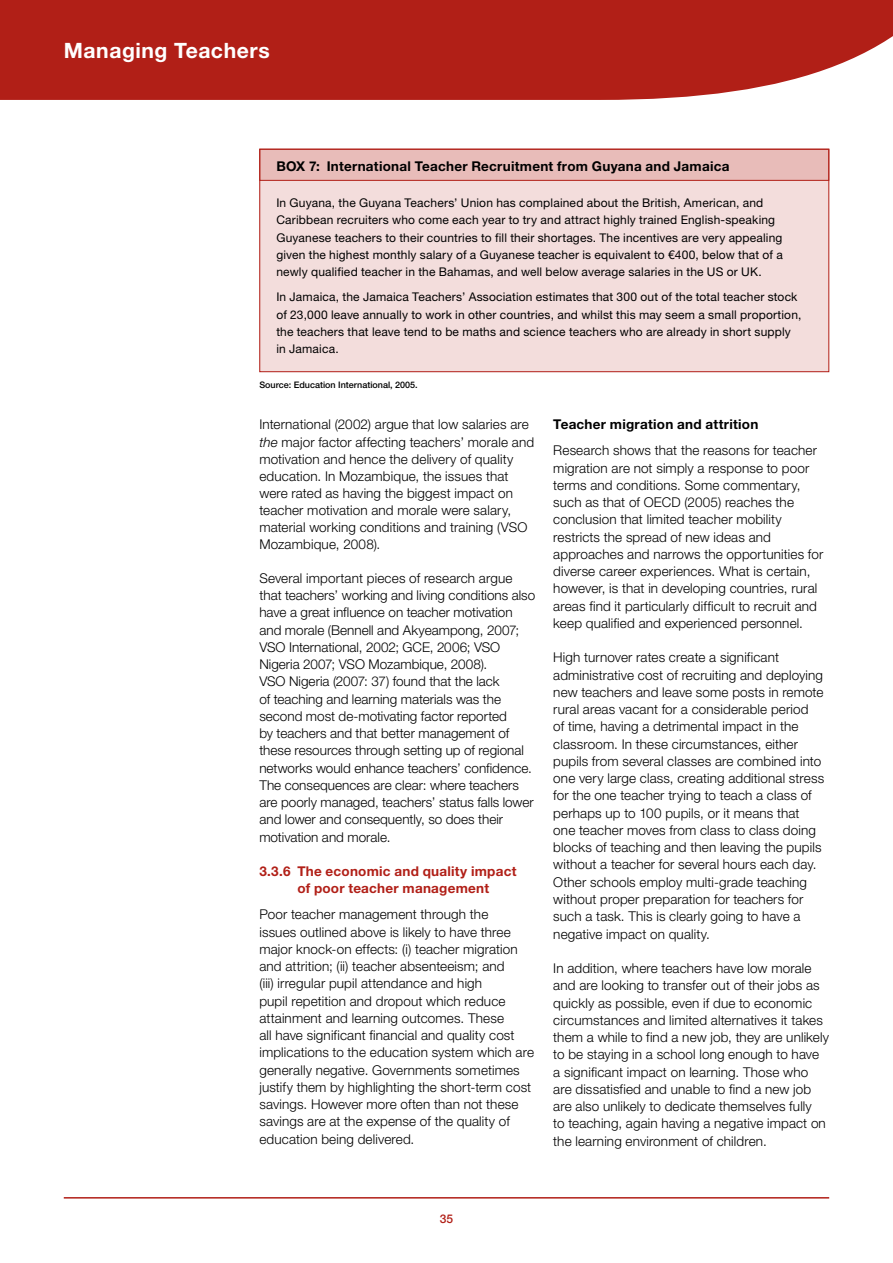
<style>
.page{position:relative;width:893px;height:1263px;background:#fff}
.page>*{position:absolute;margin:0;border:0;box-sizing:border-box;transform-origin:0 0}
.t1{font:700 21.15px "Helvetica Neue LT";letter-spacing:.025em;color:#fff}
.t2{font:300 13.5px/17.2px "Helvetica Neue LT";letter-spacing:.01em;color:#000}
.t3{font:700 13.5px "Helvetica Neue LT";letter-spacing:.02em;color:#000}
.t4{font:700 13.5px/17.2px "Helvetica Neue LT";letter-spacing:.02em;color:#b11f17}
.t5{font:12px/17.2px "Helvetica Neue LT";letter-spacing:.015em;color:#000}
.t6{font:500 12px "Helvetica Neue LT";color:#b11f17}
.t7{font:500 9px "Helvetica Neue LT";color:#000}
.s1{font-style:italic}
</style>
<div class="page">
<div style="left:0;top:0;width:893px;height:100px;background:#b11f17"></div>
<hr style="left:64px;top:1197px;width:765px;height:1px;background:#b11f17">
<div style="left:259px;top:181px;width:570px;height:191px;background:#f3dddc"></div>
<div style="left:259px;top:149px;width:570px;height:32px;background:#e8bcb9;border:1px solid #b11f17"></div>
<div style="left:259px;top:149px;width:570px;height:223px;border:1px solid #b11f17"></div>
<h1 class="t1" style="left:64px;top:38px;width:208px">Managing Teachers</h1>
<p class="t3" style="left:276px;top:157px;width:455px">BOX 7: International Teacher Recruitment from Guyana and Jamaica</p>
<p class="t5" style="left:276px;top:194px;width:508px">In Guyana, the Guyana Teachers’ Union has complained about the British, American, and Caribbean recruiters who come each year to try and attract highly trained English-speaking Guyanese teachers to their countries to fill their shortages. The incentives are very appealing given the highest monthly salary of a Guyanese teacher is equivalent to €400, below that of a newly qualified teacher in the Bahamas, and well below average salaries in the US or UK.</p>
<p class="t5" style="left:276px;top:288px;width:526px">In Jamaica, the Jamaica Teachers’ Association estimates that 300 out of the total teacher stock of 23,000 leave annually to work in other countries, and whilst this may seem a small proportion, the teachers that leave tend to be maths and science teachers who are already in short supply in Jamaica.</p>
<p class="t7" style="left:259px;top:380px;width:160px">Source: Education International, 2005.</p>
<p class="t2" style="left:259px;top:416px;width:276px">International (2002) argue that low salaries are <span class="s1">the</span> major factor affecting teachers’ morale and motivation and hence the delivery of quality education. In Mozambique, the issues that were rated as having the biggest impact on teacher motivation and morale were salary, material working conditions and training (VSO Mozambique, 2008).</p>
<p class="t2" style="left:259px;top:569px;width:277px">Several important pieces of research argue that teachers’ working and living conditions also have a great influence on teacher motivation and morale (Bennell and Akyeampong, 2007; VSO International, 2002; GCE, 2006; VSO Nigeria 2007; VSO Mozambique, 2008).<br>VSO Nigeria (2007: 37) found that the lack<br>of teaching and learning materials was the second most de-motivating factor reported<br>by teachers and that better management of these resources through setting up of regional networks would enhance teachers’ confidence.<br>The consequences are clear: where teachers are poorly managed, teachers’ status falls lower and lower and consequently, so does their motivation and morale.</p>
<p class="t4" style="left:297px;top:862px;width:221px;text-indent:-38px">3.3.6 The economic and quality impact of poor teacher management</p>
<p class="t2" style="left:259px;top:905px;width:276px">Poor teacher management through the<br>issues outlined above is likely to have three major knock-on effects: (i) teacher migration and attrition; (ii) teacher absenteeism; and<br>(iii) irregular pupil attendance and high<br>pupil repetition and dropout which reduce attainment and learning outcomes. These<br>all have significant financial and quality cost implications to the education system which are generally negative. Governments sometimes justify them by highlighting the short-term cost savings. However more often than not these savings are at the expense of the quality of education being delivered.</p>
<p class="t3" style="left:553px;top:416px;width:207px">Teacher migration and attrition</p>
<p class="t2" style="left:553px;top:442px;width:271px">Research shows that the reasons for teacher migration are not simply a response to poor terms and conditions. Some commentary, such as that of OECD (2005) reaches the conclusion that limited teacher mobility restricts the spread of new ideas and approaches and narrows the opportunities for diverse career experiences. What is certain, however, is that in developing countries, rural areas find it particularly difficult to recruit and keep qualified and experienced personnel.</p>
<p class="t2" style="left:553px;top:649px;width:272px">High turnover rates create a significant administrative cost of recruiting and deploying new teachers and leave some posts in remote rural areas vacant for a considerable period<br>of time, having a detrimental impact in the classroom. In these circumstances, either pupils from several classes are combined into one very large class, creating additional stress for the one teacher trying to teach a class of perhaps up to 100 pupils, or it means that one teacher moves from class to class doing blocks of teaching and then leaving the pupils without a teacher for several hours each day.<br>Other schools employ multi-grade teaching without proper preparation for teachers for such a task. This is clearly going to have a negative impact on quality.</p>
<p class="t2" style="left:553px;top:959px;width:277px">In addition, where teachers have low morale and are looking to transfer out of their jobs as quickly as possible, even if due to economic circumstances and limited alternatives it takes them a while to find a new job, they are unlikely to be staying in a school long enough to have a significant impact on learning. Those who are dissatisfied and unable to find a new job are also unlikely to dedicate themselves fully<br>to teaching, again having a negative impact on the learning environment of children.</p>
<p class="t6" style="left:440px;top:1212px;width:15px">35</p>
</div>
